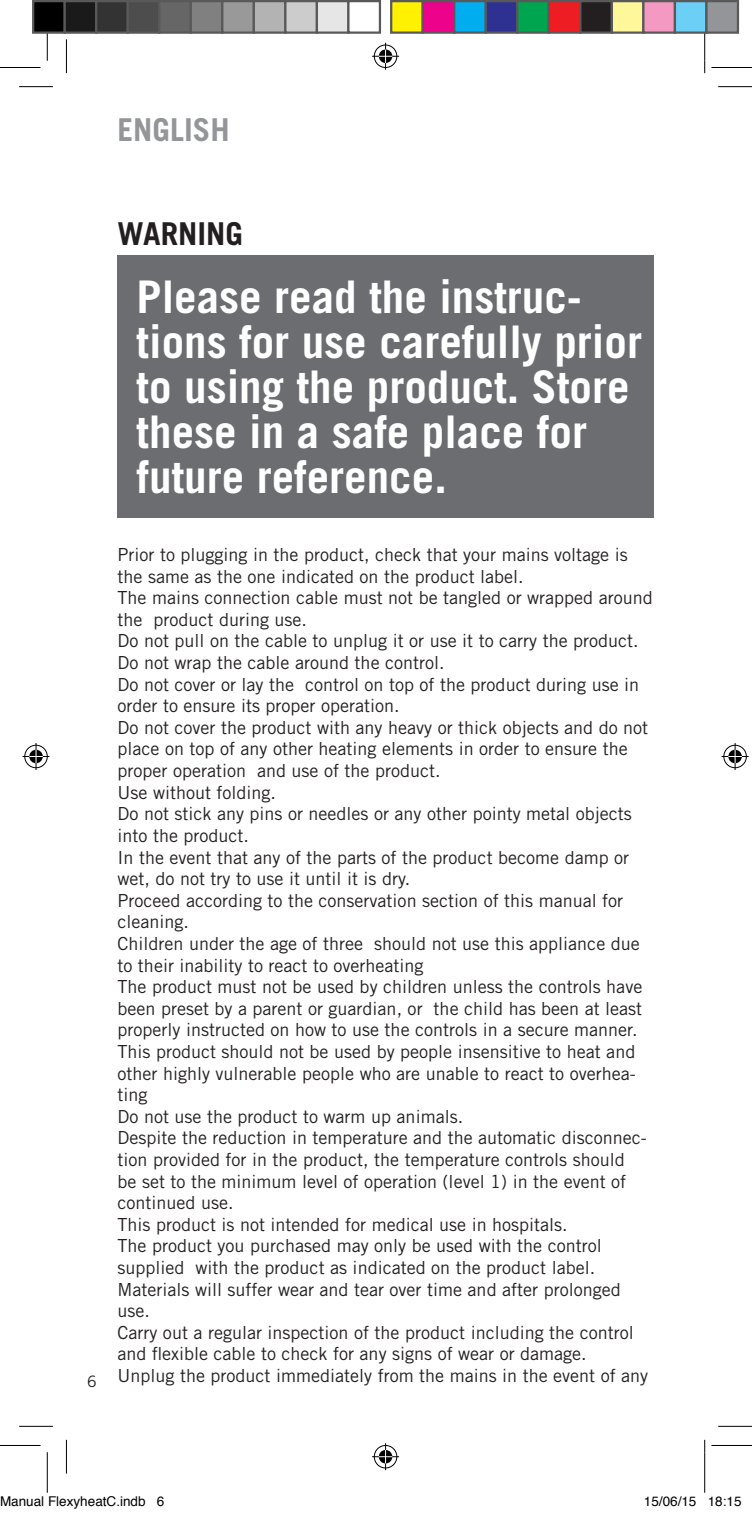
<style>
.page{position:relative;width:752px;height:1513px;background:#fff}
.page>*{position:absolute;margin:0;border:0;box-sizing:border-box;transform-origin:0 0}
.t1{font:700 45px/45px "Trade Gothic LT Std";color:#fff}
.t2{font:700 31.5px "Trade Gothic LT Std";color:#939598}
.t3{font:700 31.5px "Trade Gothic LT Std";color:#231f20}
.t4{font:18px/21.6px "Trade Gothic LT Std";color:#231f20}
.t5{font:15.75px "Trade Gothic LT Std";color:#231f20}
.t6{font:13.5px "Helvetica";color:#000}
</style>
<div class="page">
<div style="left:117px;top:255px;width:536px;height:263px;background:#6c6d70"></div>
<hr style="left:19px;top:86px;width:34px;height:1px;background:#000">
<hr style="left:718px;top:86px;width:33px;height:1px;background:#000">
<hr style="left:19px;top:1426px;width:34px;height:1px;background:#000">
<hr style="left:718px;top:1426px;width:33px;height:1px;background:#000">
<hr style="left:66px;top:39px;width:1px;height:34px;background:#000">
<hr style="left:66px;top:1439px;width:1px;height:34px;background:#000">
<hr style="left:704px;top:39px;width:1px;height:34px;background:#000">
<hr style="left:704px;top:1439px;width:1px;height:34px;background:#000">
<hr style="left:0;top:67px;width:40px;height:1px;background:#000">
<hr style="left:711px;top:67px;width:40px;height:1px;background:#000">
<hr style="left:0;top:1445px;width:40px;height:1px;background:#000">
<hr style="left:711px;top:1445px;width:40px;height:1px;background:#000">
<hr style="left:47px;top:20px;width:1px;height:41px;background:#000">
<hr style="left:47px;top:1452px;width:1px;height:40px;background:#000">
<hr style="left:704px;top:20px;width:1px;height:41px;background:#000">
<hr style="left:704px;top:1452px;width:1px;height:40px;background:#000">
<svg style="left:372px;top:43px;width:27px;height:27px"></svg>
<svg style="left:372px;top:1443px;width:27px;height:27px"></svg>
<svg style="left:23px;top:743px;width:27px;height:27px"></svg>
<svg style="left:721px;top:743px;width:27px;height:27px"></svg>
<div style="left:33px;top:1px;width:32px;height:32px;background:#000"></div>
<div style="left:32px;top:0;width:34px;height:34px;border:2px solid #595959"></div>
<div style="left:65px;top:1px;width:31px;height:32px;background:#1a1a1a"></div>
<div style="left:64px;top:0;width:33px;height:34px;border:2px solid #595959"></div>
<div style="left:96px;top:1px;width:32px;height:32px;background:#333"></div>
<div style="left:95px;top:0;width:34px;height:34px;border:2px solid #595959"></div>
<div style="left:128px;top:1px;width:31px;height:32px;background:#4d4d4d"></div>
<div style="left:127px;top:0;width:33px;height:34px;border:2px solid #595959"></div>
<div style="left:159px;top:1px;width:32px;height:32px;background:#666"></div>
<div style="left:158px;top:0;width:34px;height:34px;border:2px solid #595959"></div>
<div style="left:191px;top:1px;width:31px;height:32px;background:#808080"></div>
<div style="left:190px;top:0;width:33px;height:34px;border:2px solid #595959"></div>
<div style="left:222px;top:1px;width:32px;height:32px;background:#999"></div>
<div style="left:221px;top:0;width:34px;height:34px;border:2px solid #595959"></div>
<div style="left:254px;top:1px;width:31px;height:32px;background:#b3b3b3"></div>
<div style="left:253px;top:0;width:33px;height:34px;border:2px solid #595959"></div>
<div style="left:285px;top:1px;width:32px;height:32px;background:#ccc"></div>
<div style="left:284px;top:0;width:34px;height:34px;border:2px solid #595959"></div>
<div style="left:317px;top:1px;width:31px;height:32px;background:#e6e6e6"></div>
<div style="left:316px;top:0;width:33px;height:34px;border:2px solid #595959"></div>
<div style="left:347px;top:0;width:34px;height:34px;border:2px solid #595959"></div>
<div style="left:391px;top:1px;width:31px;height:32px;background:#fff101"></div>
<div style="left:390px;top:0;width:34px;height:34px;border:2px solid #595959"></div>
<div style="left:422px;top:1px;width:32px;height:32px;background:#ed028c"></div>
<div style="left:421px;top:0;width:34px;height:34px;border:2px solid #595959"></div>
<div style="left:454px;top:1px;width:31px;height:32px;background:#00aeef"></div>
<div style="left:453px;top:0;width:34px;height:34px;border:2px solid #595959"></div>
<div style="left:485px;top:1px;width:32px;height:32px;background:#2e3092"></div>
<div style="left:484px;top:0;width:34px;height:34px;border:2px solid #595959"></div>
<div style="left:517px;top:1px;width:31px;height:32px;background:#00a54f"></div>
<div style="left:516px;top:0;width:34px;height:34px;border:2px solid #595959"></div>
<div style="left:548px;top:1px;width:32px;height:32px;background:#ee1d23"></div>
<div style="left:547px;top:0;width:34px;height:34px;border:2px solid #595959"></div>
<div style="left:580px;top:1px;width:31px;height:32px;background:#231f20"></div>
<div style="left:579px;top:0;width:34px;height:34px;border:2px solid #595959"></div>
<div style="left:611px;top:1px;width:32px;height:32px;background:#fff79a"></div>
<div style="left:610px;top:0;width:34px;height:34px;border:2px solid #595959"></div>
<div style="left:643px;top:1px;width:31px;height:32px;background:#f499c2"></div>
<div style="left:642px;top:0;width:34px;height:34px;border:2px solid #595959"></div>
<div style="left:674px;top:1px;width:32px;height:32px;background:#6bcff6"></div>
<div style="left:673px;top:0;width:34px;height:34px;border:2px solid #595959"></div>
<div style="left:706px;top:1px;width:31px;height:32px;background:#939598"></div>
<div style="left:705px;top:0;width:34px;height:34px;border:2px solid #595959"></div>
<h2 class="t2" style="left:117px;top:111px;width:114px">ENGLISH</h2>
<p class="t5" style="left:87px;top:1371px;width:11px">6</p>
<h2 class="t3" style="left:117px;top:215px;width:127px">WARNING</h2>
<h1 class="t1" style="left:137px;top:273px;width:506px">Please read the instruc&shy;tions for use carefully prior to using the product. Store these in a safe place for future reference.</h1>
<p class="t4" style="left:117px;top:543px;width:536px">Prior to plugging in the product, check that your mains voltage is the same as the one indicated on the product label.<br>The mains connection cable must not be tangled or wrapped around the product during use.<br>Do not pull on the cable to unplug it or use it to carry the product.<br>Do not wrap the cable around the control.<br>Do not cover or lay the control on top of the product during use in order to ensure its proper operation.<br>Do not cover the product with any heavy or thick objects and do not place on top of any other heating elements in order to ensure the proper operation and use of the product.<br>Use without folding.<br>Do not stick any pins or needles or any other pointy metal objects into the product.<br>In the event that any of the parts of the product become damp or wet, do not try to use it until it is dry.<br>Proceed according to the conservation section of this manual for cleaning.<br>Children under the age of three should not use this appliance due to their inability to react to overheating<br>The product must not be used by children unless the controls have been preset by a parent or guardian, or the child has been at least properly instructed on how to use the controls in a secure manner.<br>This product should not be used by people insensitive to heat and other highly vulnerable people who are unable to react to overhea&shy;ting<br>Do not use the product to warm up animals.<br>Despite the reduction in temperature and the automatic disconnec&shy;tion provided for in the product, the temperature controls should<br>be set to the minimum level of operation (level 1) in the event of continued use.<br>This product is not intended for medical use in hospitals.<br>The product you purchased may only be used with the control supplied with the product as indicated on the product label.<br>Materials will suffer wear and tear over time and after prolonged use.<br>Carry out a regular inspection of the product including the control and flexible cable to check for any signs of wear or damage.<br>Unplug the product immediately from the mains in the event of any</p>
<p class="t6" style="left:0;top:1491px;width:166px">Manual FlexyheatC.indb 6</p>
<p class="t6" style="left:643px;top:1491px;width:99px">15/06/15 18:15</p>
</div>
